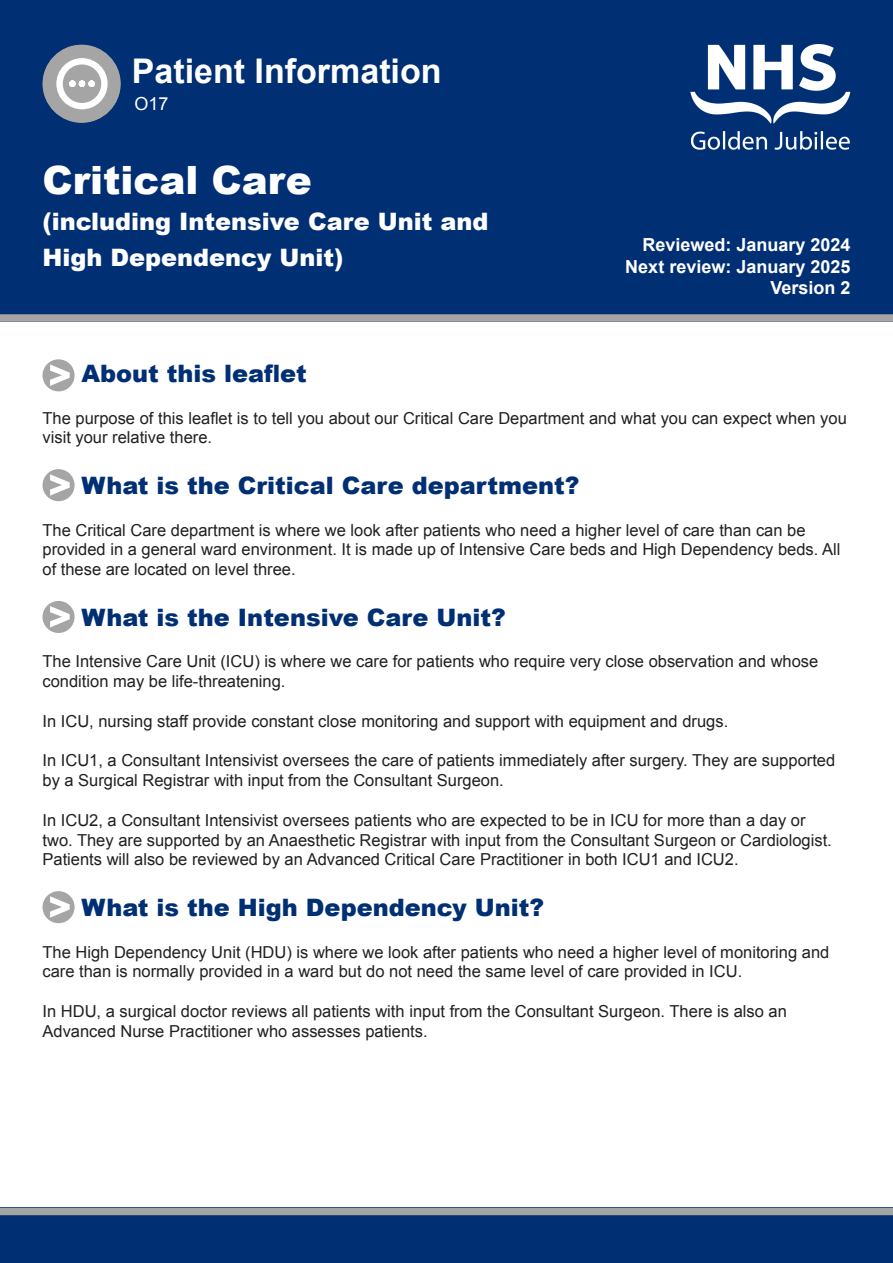
<style>
.page{position:relative;width:893px;height:1263px;background:#fff}
.page>*{position:absolute;margin:0;border:0;box-sizing:border-box;transform-origin:0 0}
.t1{font:900 39px "Arial";color:#fff}
.t2{font:700 34.05px "Arial";color:#fff}
.sub-title{font:900 24px "Arial";color:#002f74}
.t3{font:900 24px/36px "Arial";color:#fff}
.t4{font:700 18px/21.6px "Arial";color:#fff;text-align:right}
.t5{font:18px "Arial";color:#fff}
.t6{font:16.5px/19.8px "Arial";color:#231f20}
</style>
<div class="page">
<div style="left:0;top:0;width:893px;height:322px;background:#002f74"></div>
<div style="left:0;top:314px;width:893px;height:8px;background:#a5a5a5"></div>
<div style="left:43px;top:45px;width:78px;height:78px;background:#a5a5a5;border-radius:50%"></div>
<svg style="left:56px;top:58px;width:52px;height:51px"></svg>
<img style="left:690px;top:45px;width:160px;height:105px">
<div style="left:0;top:1208px;width:893px;height:55px;background:#002f74"></div>
<div style="left:0;top:1208px;width:893px;height:7px;background:#a5a5a5"></div>
<svg style="left:43px;top:359px;width:32px;height:32px"></svg>
<svg style="left:43px;top:469px;width:32px;height:32px"></svg>
<svg style="left:43px;top:601px;width:32px;height:32px"></svg>
<svg style="left:43px;top:891px;width:32px;height:32px"></svg>
<h2 class="t2" style="left:132px;top:49px;width:311px">Patient Information</h2>
<p class="t5" style="left:134px;top:92px;width:36px">O17</p>
<h1 class="t1" style="left:43px;top:152px;width:271px">Critical Care</h1>
<h3 class="t3" style="left:43px;top:203px;width:447px">(including Intensive Care Unit and<br>High Dependency Unit)</h3>
<p class="t4" style="left:625px;top:234px;width:227px">Reviewed: January 2024<br>Next review: January 2025<br>Version 2</p>
<p class="sub-title" style="left:82px;top:356px;width:227px">About this leaflet</p>
<p class="t6" style="left:43px;top:408px;width:806px">The purpose of this leaflet is to tell you about our Critical Care Department and what you can expect when you visit your relative there.</p>
<p class="sub-title" style="left:82px;top:468px;width:499px">What is the Critical Care department?</p>
<p class="t6" style="left:43px;top:520px;width:799px">The Critical Care department is where we look after patients who need a higher level of care than can be provided in a general ward environment. It is made up of Intensive Care beds and High Dependency beds. All of these are located on level three.</p>
<p class="sub-title" style="left:82px;top:600px;width:426px">What is the Intensive Care Unit?</p>
<p class="t6" style="left:43px;top:652px;width:777px">The Intensive Care Unit (ICU) is where we care for patients who require very close observation and whose condition may be life-threatening.</p>
<p class="t6" style="left:43px;top:711px;width:687px">In ICU, nursing staff provide constant close monitoring and support with equipment and drugs.</p>
<p class="t6" style="left:43px;top:751px;width:794px">In ICU1, a Consultant Intensivist oversees the care of patients immediately after surgery. They are supported by a Surgical Registrar with input from the Consultant Surgeon.</p>
<p class="t6" style="left:43px;top:810px;width:791px">In ICU2, a Consultant Intensivist oversees patients who are expected to be in ICU for more than a day or two. They are supported by an Anaesthetic Registrar with input from the Consultant Surgeon or Cardiologist.<br>Patients will also be reviewed by an Advanced Critical Care Practitioner in both ICU1 and ICU2.</p>
<p class="sub-title" style="left:82px;top:890px;width:464px">What is the High Dependency Unit?</p>
<p class="t6" style="left:43px;top:942px;width:788px">The High Dependency Unit (HDU) is where we look after patients who need a higher level of monitoring and care than is normally provided in a ward but do not need the same level of care provided in ICU.</p>
<p class="t6" style="left:43px;top:1001px;width:746px">In HDU, a surgical doctor reviews all patients with input from the Consultant Surgeon. There is also an<br>Advanced Nurse Practitioner who assesses patients.</p>
</div>
